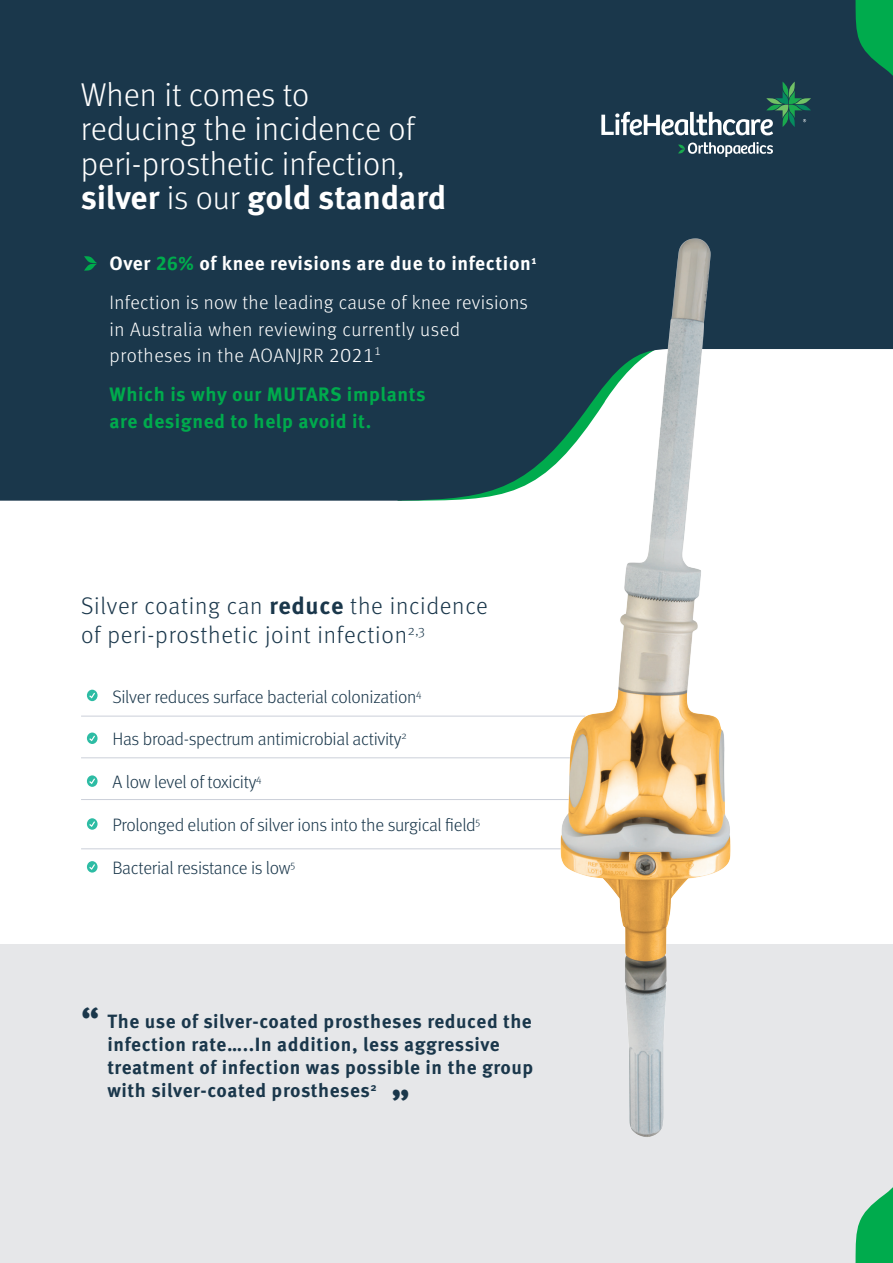
<style>
.page{position:relative;width:893px;height:1263px;background:#fff}
.page>*{position:absolute;margin:0;border:0;box-sizing:border-box;transform-origin:0 0}
.t1{font:700 37.2px "Meta Pro";color:#1a374b}
.t2{font:300 33px/34.5px "Meta Pro";color:#fff}
.t3{font:300 24px/28.8px "Meta Pro";letter-spacing:.03em;color:#1a374b}
.t4{font:300 19.35px/26.4px "Meta Pro";letter-spacing:.02em;color:#fff}
.t5{font:700 19.35px/26.4px "Meta Pro";letter-spacing:.03em;color:#00ab4d}
.t6{font:700 19.35px "Meta Pro";letter-spacing:.03em;color:#fff}
.t7{font:700 19.2px/23.1px "Meta Pro";letter-spacing:.03em;color:#1a374b}
.t8{font:300 18px "Meta Pro";letter-spacing:-.015em;color:#1a374b}
.s1{font-weight:700}
.s2{font-family:"Calibri";font-size:21px;color:#00ab4d}
.s3{font-family:"Calibri";font-size:21px}
</style>
<div class="page">
<div style="left:0;top:944px;width:893px;height:319px;background:#e6e7e9"></div>
<div style="left:0;top:0;width:893px;height:501px;background:#1a374b"></div>
<svg style="left:678px;top:142px;width:95px;height:15px"></svg>
<svg style="left:601px;top:82px;width:210px;height:53px;background:#3b5965"></svg>
<svg style="left:84px;top:256px;width:13px;height:15px"></svg>
<svg style="left:855px;top:1187px;width:38px;height:76px"></svg>
<svg style="left:855px;top:0;width:38px;height:143px;background:#0f654b"></svg>
<div style="left:87px;top:690px;width:11px;height:11px;background:#2dbca4;border-radius:50%"></div>
<svg style="left:89px;top:693px;width:6px;height:5px"></svg>
<svg style="left:87px;top:732px;width:11px;height:12px"></svg>
<svg style="left:89px;top:735px;width:6px;height:6px"></svg>
<svg style="left:87px;top:775px;width:11px;height:12px"></svg>
<svg style="left:89px;top:778px;width:6px;height:6px"></svg>
<svg style="left:87px;top:818px;width:11px;height:12px"></svg>
<svg style="left:89px;top:821px;width:6px;height:6px"></svg>
<div style="left:87px;top:861px;width:11px;height:11px;background:#2dbca4;border-radius:50%"></div>
<svg style="left:89px;top:864px;width:6px;height:6px"></svg>
<hr style="left:81px;top:716px;width:504px;height:1px;background:#cbd0d9">
<hr style="left:81px;top:757px;width:504px;height:1px;background:#cbd0d9">
<hr style="left:81px;top:799px;width:504px;height:1px;background:#cbd0d9">
<hr style="left:81px;top:848px;width:566px;height:1px;background:#cbd0d9">
<img style="left:534px;top:203px;width:225px;height:934px">
<p class="t2" style="left:81px;top:75px;width:367px">When it comes to<br>reducing the incidence of peri-prosthetic infection, <span class="s1">silver</span> is our <span class="s1">gold standard</span></p>
<p class="t6" style="left:109px;top:249px;width:428px">Over <span class="s2">26%</span> of knee revisions are due to infection<sup>1</sup></p>
<p class="t4" style="left:109px;top:289px;width:420px">Infection is now the leading cause of knee revisions in Australia when reviewing currently used protheses in the AOANJRR <span class="s3">2021</span><sup>1</sup></p>
<p class="t5" style="left:109px;top:380px;width:318px">Which is why our MUTARS implants are designed to help avoid it.</p>
<p class="t3" style="left:81px;top:590px;width:408px">Silver coating can <span class="s1">reduce</span> the incidence of peri-prosthetic joint infection<sup>2,3</sup></p>
<p class="t8" style="left:112px;top:683px;width:311px">Silver reduces surface bacterial colonization<sup>4</sup></p>
<p class="t8" style="left:112px;top:726px;width:296px">Has broad-spectrum antimicrobial activity<sup>2</sup></p>
<p class="t8" style="left:112px;top:769px;width:151px">A low level of toxicity<sup>4</sup></p>
<p class="t8" style="left:112px;top:812px;width:369px">Prolonged elution of silver ions into the surgical field<sup>5</sup></p>
<p class="t8" style="left:112px;top:855px;width:184px">Bacterial resistance is low<sup>5</sup></p>
<p class="t1" style="left:81px;top:991px;width:20px">“</p>
<p class="t7" style="left:108px;top:1009px;width:427px">The use of silver-coated prostheses reduced the infection rate…..In addition, less aggressive treatment of infection was possible in the group with silver-coated prostheses<sup>2</sup></p>
<p class="t1" style="left:410px;top:1116px;width:20px;rotate:-180deg">“</p>
</div>
